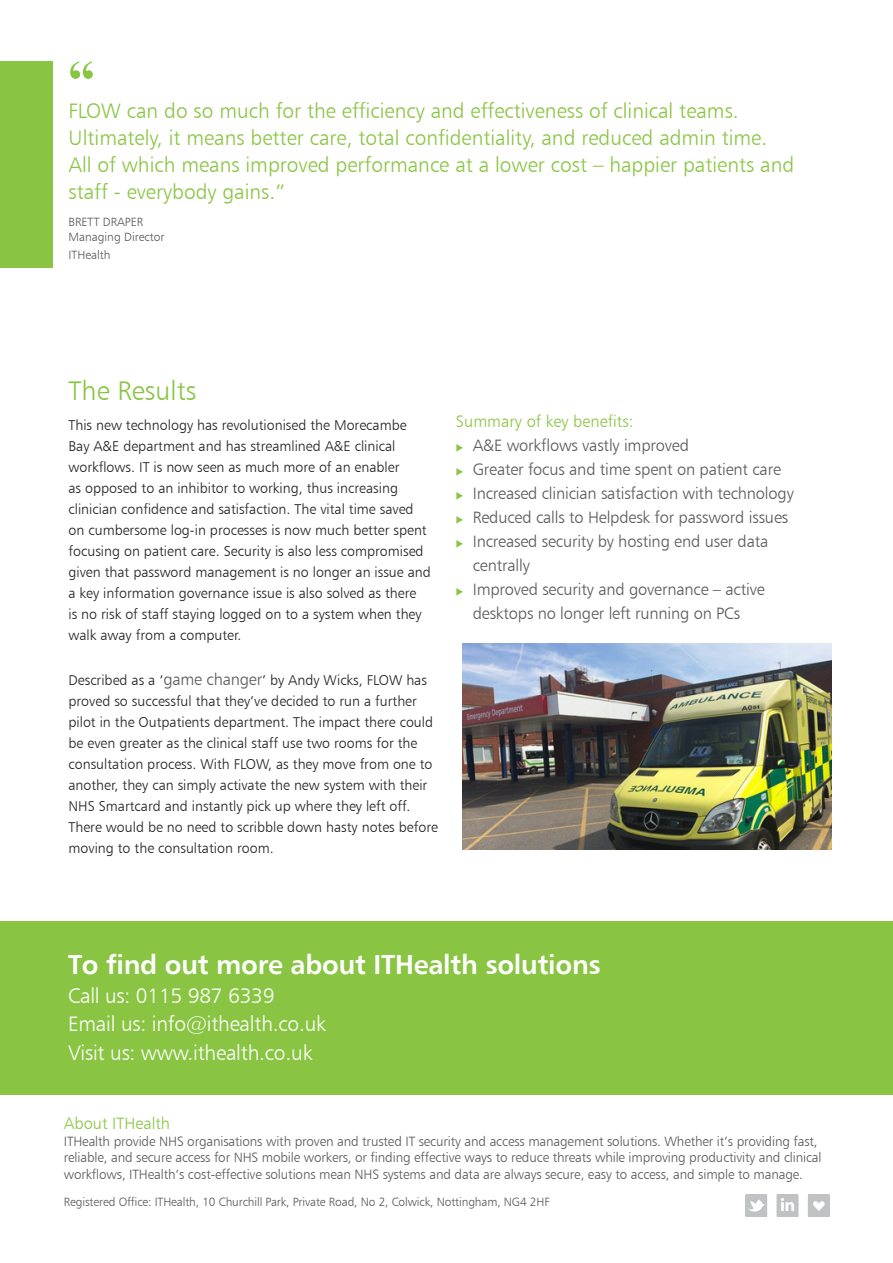
<style>
.page{position:relative;width:893px;height:1263px;background:#fff}
.page>*{position:absolute;margin:0;border:0;box-sizing:border-box;transform-origin:0 0}
.t1{font:700 54px "Times New Roman";color:#89c542}
.t2{font:27px "Humanist 777 BT Bold B";letter-spacing:-.01em;color:#fff}
.t3{font:27px "Humanist 777 BT Light B";color:#89c542}
.t4{font:21px/27px "Humanist 777 BT Light B";color:#89c542}
.t5{font:21px/28.5px "Humanist 777 BT Light B";letter-spacing:-.01em;color:#fff}
.t6{font:16.5px/24px "Humanist 777 BT Light B";letter-spacing:-.01em;color:#57585a}
.t7{font:16.5px "Humanist 777 BT Light B";color:#89c542}
.t8{font:14.25px/21px "Humanist 777 BT Light B";color:#231f20}
.t9{font:13.5px/16.5px "Humanist 777 BT Light B";letter-spacing:-.01em;color:#57585a}
.t10{font:12px "Humanist 777 BT Light B";letter-spacing:-.01em;color:#57585a}
.s1{font-size:16.5px;color:#57585a}
.s2{color:#89c542}
</style>
<div class="page">
<img style="left:746px;top:1194px;width:83px;height:22px">
<div style="left:0;top:921px;width:893px;height:174px;background:#89c542"></div>
<div style="left:0;top:61px;width:52px;height:207px;background:#89c542"></div>
<img style="left:462px;top:643px;width:369px;height:207px">
<p class="t1" style="left:68px;top:42px;width:28px">“</p>
<p class="t4" style="left:69px;top:96px;width:727px">FLOW can do so much for the efficiency and effectiveness of clinical teams.<br>Ultimately, it means better care, total confidentiality, and reduced admin time.<br>All of which means improved performance at a lower cost – happier patients and staff - everybody gains.”</p>
<p class="t10" style="left:69px;top:215px;width:76px">BRETT DRAPER</p>
<p class="t10" style="left:69px;top:230px;width:98px">Managing Director</p>
<p class="t10" style="left:69px;top:248px;width:44px">ITHealth</p>
<p class="t3" style="left:69px;top:374px;width:129px">The Results</p>
<p class="t8" style="left:69px;top:414px;width:364px">This new technology has revolutionised the Morecambe Bay A&amp;E department and has streamlined A&amp;E clinical workflows. IT is now seen as much more of an enabler<br>as opposed to an inhibitor to working, thus increasing clinician confidence and satisfaction. The vital time saved on cumbersome log-in processes is now much better spent focusing on patient care. Security is also less compromised given that password management is no longer an issue and a key information governance issue is also solved as there<br>is no risk of staff staying logged on to a system when they walk away from a computer.</p>
<p class="t8" style="left:69px;top:669px;width:371px">Described as a ‘<span class="s1">game changer</span>’ by Andy Wicks, FLOW has proved so successful that they’ve decided to run a further pilot in the Outpatients department. The impact there could be even greater as the clinical staff use two rooms for the consultation process. With FLOW, as they move from one to another, they can simply activate the new system with their NHS Smartcard and instantly pick up where they left off.<br>There would be no need to scribble down hasty notes before moving to the consultation room.</p>
<p class="t7" style="left:456px;top:411px;width:179px">Summary of key benefits:</p>
<p class="t6" style="left:456px;top:433px;width:235px"><span class="s2">◆</span> A&amp;E workflows vastly improved</p>
<p class="t6" style="left:456px;top:457px;width:326px"><span class="s2">◆</span> Greater focus and time spent on patient care</p>
<p class="t6" style="left:456px;top:481px;width:339px"><span class="s2">◆</span> Increased clinician satisfaction with technology</p>
<p class="t6" style="left:456px;top:505px;width:334px"><span class="s2">◆</span> Reduced calls to Helpdesk for password issues</p>
<p class="t6" style="left:473px;top:529px;width:297px;text-indent:-17px"><span class="s2">◆</span> Increased security by hosting end user data centrally</p>
<p class="t6" style="left:456px;top:577px;width:310px;text-align:center"><span class="s2">◆</span> Improved security and governance – active desktops no longer left running on PCs</p>
<p class="t2" style="left:68px;top:948px;width:534px">To find out more about ITHealth solutions</p>
<p class="t5" style="left:68px;top:981px;width:260px">Call us: 0115 987 6339<br>Email us: info@ithealth.co.uk<br>Visit us: www.ithealth.co.uk</p>
<p class="t7" style="left:64px;top:1113px;width:108px">About ITHealth</p>
<p class="t9" style="left:64px;top:1132px;width:759px">ITHealth provide NHS organisations with proven and trusted IT security and access management solutions. Whether it’s providing fast, reliable, and secure access for NHS mobile workers, or finding effective ways to reduce threats while improving productivity and clinical workflows, ITHealth’s cost-effective solutions mean NHS systems and data are always secure, easy to access, and simple to manage.</p>
<p class="t10" style="left:64px;top:1194px;width:487px">Registered Office: ITHealth, 10 Churchill Park, Private Road, No 2, Colwick, Nottingham, NG4 2HF</p>
</div>
